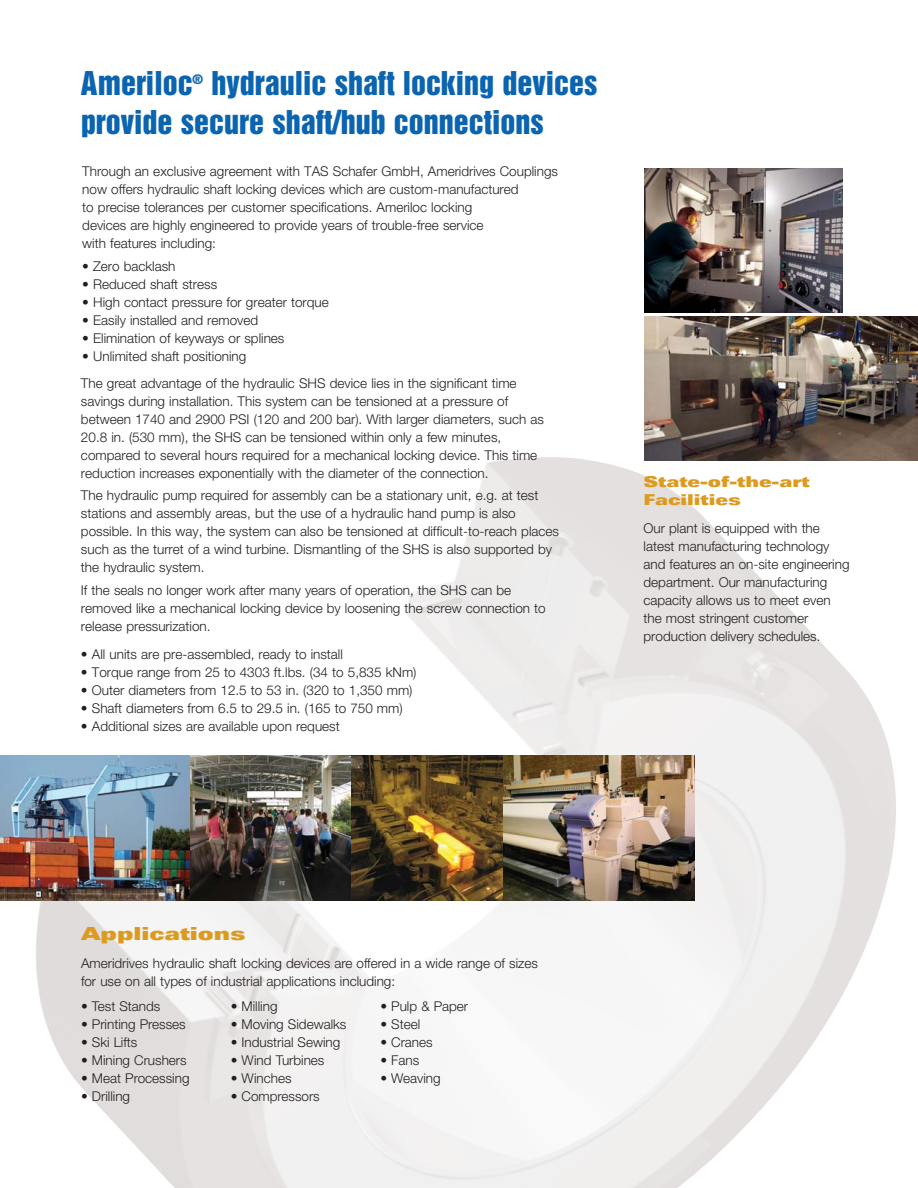
<style>
.page{position:relative;width:918px;height:1188px;background:#fff}
.page>*{position:absolute;margin:0;border:0;box-sizing:border-box;transform-origin:0 0}
.t1{font:30px/39px "Helvetica Inserat LT Std";color:#0b64b0}
.t2{font:18px "Univers LT Std X Black Ex";color:#dc9b20}
.t3{font:15px/18px "Univers LT Std X Black Ex";color:#dc9b20}
.t4{font:300 13.5px/18px "Helvetica Neue LT Std";color:#231f20}
.t5{font:12px "Helvetica Inserat LT Std";color:#0b64b0}
</style>
<div class="page">
<img style="left:34px;top:454px;width:866px;height:734px">
<img style="left:503px;top:756px;width:191px;height:145px">
<img style="left:0;top:756px;width:191px;height:145px">
<img style="left:191px;top:756px;width:160px;height:145px">
<img style="left:351px;top:756px;width:152px;height:145px">
<img style="left:645px;top:169px;width:198px;height:144px">
<img style="left:645px;top:316px;width:273px;height:144px">
<h1 class="t1" style="left:81px;top:65px;width:113px">Ameriloc</h1>
<p class="t5" style="left:193px;top:74px;width:12px">®</p>
<h1 class="t1" style="left:81px;top:65px;width:518px;text-indent:130px">hydraulic shaft locking devices provide secure shaft/hub connections</h1>
<p class="t4" style="left:82px;top:164px;width:477px">Through an exclusive agreement with TAS Schafer GmbH, Ameridrives Couplings now offers hydraulic shaft locking devices which are custom-manufactured<br>to precise tolerances per customer specifications. Ameriloc locking<br>devices are highly engineered to provide years of trouble-free service<br>with features including:</p>
<p class="t4" style="left:82px;top:259px;width:95px">• Zero backlash</p>
<p class="t4" style="left:82px;top:277px;width:136px">• Reduced shaft stress</p>
<p class="t4" style="left:82px;top:295px;width:248px">• High contact pressure for greater torque</p>
<p class="t4" style="left:82px;top:313px;width:178px">• Easily installed and removed</p>
<p class="t4" style="left:82px;top:331px;width:204px">• Elimination of keyways or splines</p>
<p class="t4" style="left:81px;top:344px;width:437px;line-height:26.5px">• Unlimited shaft positioning<br>The great advantage of the hydraulic SHS device lies in the significant time</p>
<p class="t4" style="left:81px;top:393px;width:465px">savings during installation. This system can be tensioned at a pressure of between 1740 and 2900 PSI (120 and 200 bar). With larger diameters, such as 20.8 in. (530 mm), the SHS can be tensioned within only a few minutes, compared to several hours required for a mechanical locking device. This time reduction increases exponentially with the diameter of the connection.</p>
<p class="t4" style="left:81px;top:488px;width:480px">The hydraulic pump required for assembly can be a stationary unit, e.g. at test stations and assembly areas, but the use of a hydraulic hand pump is also possible. In this way, the system can also be tensioned at difficult-to-reach places such as the turret of a wind turbine. Dismantling of the SHS is also supported by the hydraulic system.</p>
<p class="t4" style="left:81px;top:582px;width:466px">If the seals no longer work after many years of operation, the SHS can be removed like a mechanical locking device by loosening the screw connection to release pressurization.</p>
<p class="t4" style="left:81px;top:647px;width:263px">• All units are pre-assembled, ready to install</p>
<p class="t4" style="left:81px;top:665px;width:337px">• Torque range from 25 to 4303 ft.lbs. (34 to 5,835 kNm)</p>
<p class="t4" style="left:81px;top:683px;width:333px">• Outer diameters from 12.5 to 53 in. (320 to 1,350 mm )</p>
<p class="t4" style="left:81px;top:701px;width:323px">• Shaft diameters from 6.5 to 29.5 in. (165 to 750 mm)</p>
<p class="t4" style="left:81px;top:719px;width:260px">• Additional sizes are available upon request</p>
<p class="t3" style="left:643px;top:473px;width:168px">State-of-the-art<br>Facilities</p>
<p class="t4" style="left:644px;top:521px;width:208px">Our plant is equipped with the latest manufacturing technology and features an on-site engineering department. Our manufacturing capacity allows us to meet even the most stringent customer production delivery schedules.</p>
<h2 class="t2" style="left:81px;top:924px;width:166px">Applications</h2>
<p class="t4" style="left:81px;top:955px;width:459px">Ameridrives hydraulic shaft locking devices are offered in a wide range of sizes for use on all types of industrial applications including:</p>
<p class="t4" style="left:81px;top:999px;width:81px">• Test Stands</p>
<p class="t4" style="left:81px;top:1017px;width:106px">• Printing Presses</p>
<p class="t4" style="left:81px;top:1035px;width:58px">• Ski Lifts</p>
<p class="t4" style="left:81px;top:1053px;width:107px">• Mining Crushers</p>
<p class="t4" style="left:81px;top:1071px;width:110px">• Meat Processing</p>
<p class="t4" style="left:81px;top:1089px;width:51px">• Drilling</p>
<p class="t4" style="left:380px;top:999px;width:89px">• Pulp &amp; Paper</p>
<p class="t4" style="left:380px;top:1017px;width:41px">• Steel</p>
<p class="t4" style="left:380px;top:1035px;width:54px">• Cranes</p>
<p class="t4" style="left:380px;top:1053px;width:40px">• Fans</p>
<p class="t4" style="left:380px;top:1071px;width:62px">• Weaving</p>
<p class="t4" style="left:231px;top:999px;width:48px">• Milling</p>
<p class="t4" style="left:231px;top:1017px;width:117px">• Moving Sidewalks</p>
<p class="t4" style="left:231px;top:1035px;width:111px">• Industrial Sewing</p>
<p class="t4" style="left:231px;top:1053px;width:95px">• Wind Turbines</p>
<p class="t4" style="left:231px;top:1071px;width:62px">• Winches</p>
<p class="t4" style="left:231px;top:1089px;width:91px">• Compressors</p>
</div>
